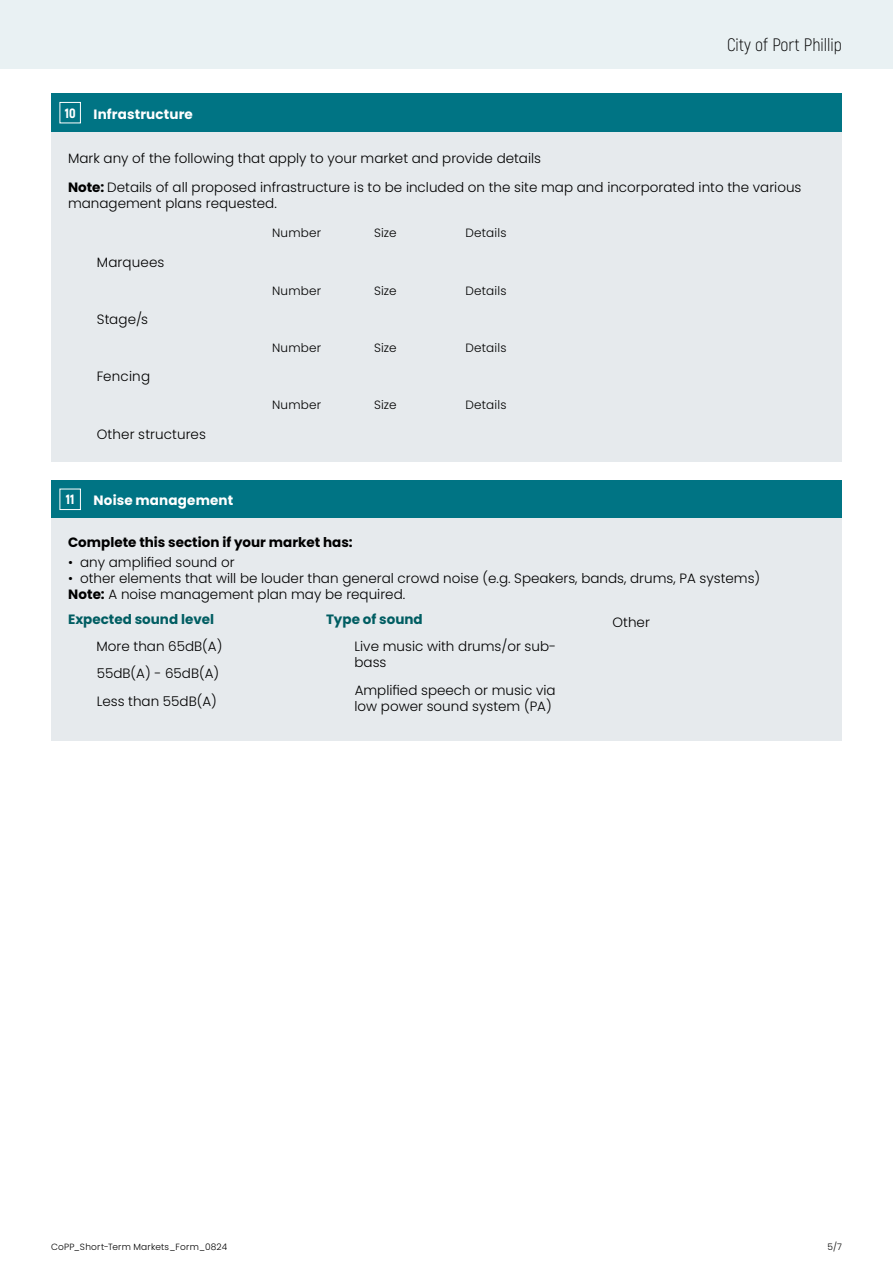
<style>
.page{position:relative;width:893px;height:1263px;background:#fff}
.page>*{position:absolute;margin:0;border:0;box-sizing:border-box;transform-origin:0 0}
.t1{font:300 18px "Akrobat";color:#000}
.t2{font:300 13.5px/16.2px "Poppins";color:#000}
.t3{font:700 13.5px "Poppins";color:#000}
.t4{font:700 13.5px "Poppins";letter-spacing:.01em;color:#fff}
.t5{font:700 13.5px "Poppins";color:#005d62}
.t6{font:900 13.5px "Akrobat";color:#fff}
.t7{font:300 12px "Poppins";letter-spacing:.02em;color:#000}
.t8{font:300 9px "Poppins";letter-spacing:.025em;color:#000}
.s1{font-weight:700}
</style>
<div class="page">
<div style="left:0;top:0;width:893px;height:68px;background:#e9f1f3"></div>
<div style="left:51px;top:94px;width:791px;height:38px;background:#007484"></div>
<div style="left:51px;top:132px;width:791px;height:329px;background:#e6eaed"></div>
<div style="left:60px;top:102px;width:21px;height:21px;border:1px solid #fff"></div>
<div style="left:51px;top:480px;width:791px;height:38px;background:#007484"></div>
<div style="left:51px;top:518px;width:791px;height:223px;background:#e6eaed"></div>
<div style="left:60px;top:489px;width:21px;height:21px;border:1px solid #fff"></div>
<h1 class="t1" style="left:727px;top:34px;width:116px">City of Port Phillip</h1>
<p class="t6" style="left:65px;top:104px;width:12px">10</p>
<p class="t4" style="left:94px;top:106px;width:101px">Infrastructure</p>
<p class="t2" style="left:68px;top:144px;width:735px;line-height:29px">Mark any of the following that apply to your market and provide details<br><span class="s1">Note:</span> Details of all proposed infrastructure is to be included on the site map and incorporated into the various</p>
<p class="t2" style="left:68px;top:195px;width:210px">management plans requested.</p>
<p class="t7" style="left:272px;top:226px;width:51px">Number</p>
<p class="t7" style="left:374px;top:226px;width:24px">Size</p>
<p class="t7" style="left:466px;top:226px;width:42px">Details</p>
<p class="t2" style="left:97px;top:254px;width:69px">Marquees</p>
<p class="t7" style="left:272px;top:283px;width:51px">Number</p>
<p class="t7" style="left:374px;top:283px;width:24px">Size</p>
<p class="t7" style="left:466px;top:283px;width:42px">Details</p>
<p class="t2" style="left:97px;top:311px;width:53px">Stage/s</p>
<p class="t7" style="left:272px;top:341px;width:51px">Number</p>
<p class="t7" style="left:374px;top:341px;width:24px">Size</p>
<p class="t7" style="left:466px;top:341px;width:42px">Details</p>
<p class="t2" style="left:97px;top:369px;width:55px">Fencing</p>
<p class="t7" style="left:272px;top:398px;width:51px">Number</p>
<p class="t7" style="left:374px;top:398px;width:24px">Size</p>
<p class="t7" style="left:466px;top:398px;width:42px">Details</p>
<p class="t2" style="left:97px;top:426px;width:111px">Other structures</p>
<p class="t6" style="left:66px;top:491px;width:10px">11</p>
<p class="t4" style="left:94px;top:493px;width:141px">Noise management</p>
<p class="t3" style="left:68px;top:534px;width:286px">Complete this section if your market has:</p>
<p class="t2" style="left:68px;top:554px;width:168px">• any amplified sound or</p>
<p class="t2" style="left:68px;top:570px;width:694px">• other elements that will be louder than general crowd noise (e.g. Speakers, bands, drums, PA systems)<br><span class="s1">Note:</span> A noise management plan may be required.</p>
<p class="t5" style="left:68px;top:611px;width:148px">Expected sound level</p>
<p class="t2" style="left:97px;top:633px;width:127px;line-height:27.2px">More than 65dB(A)<br>55dB(A) - 65dB(A)<br>Less than 55dB(A)</p>
<p class="t5" style="left:326px;top:611px;width:98px">Type of sound</p>
<p class="t2" style="left:354px;top:638px;width:203px">Live music with drums/or sub&shy;bass</p>
<p class="t2" style="left:354px;top:682px;width:203px">Amplified speech or music via low power sound system (PA)</p>
<p class="t2" style="left:613px;top:614px;width:39px">Other</p>
<p class="t8" style="left:51px;top:1241px;width:178px">CoPP_Short-Term Markets_Form_0824</p>
<p class="t8" style="left:828px;top:1241px;width:16px">5/7</p>
</div>
